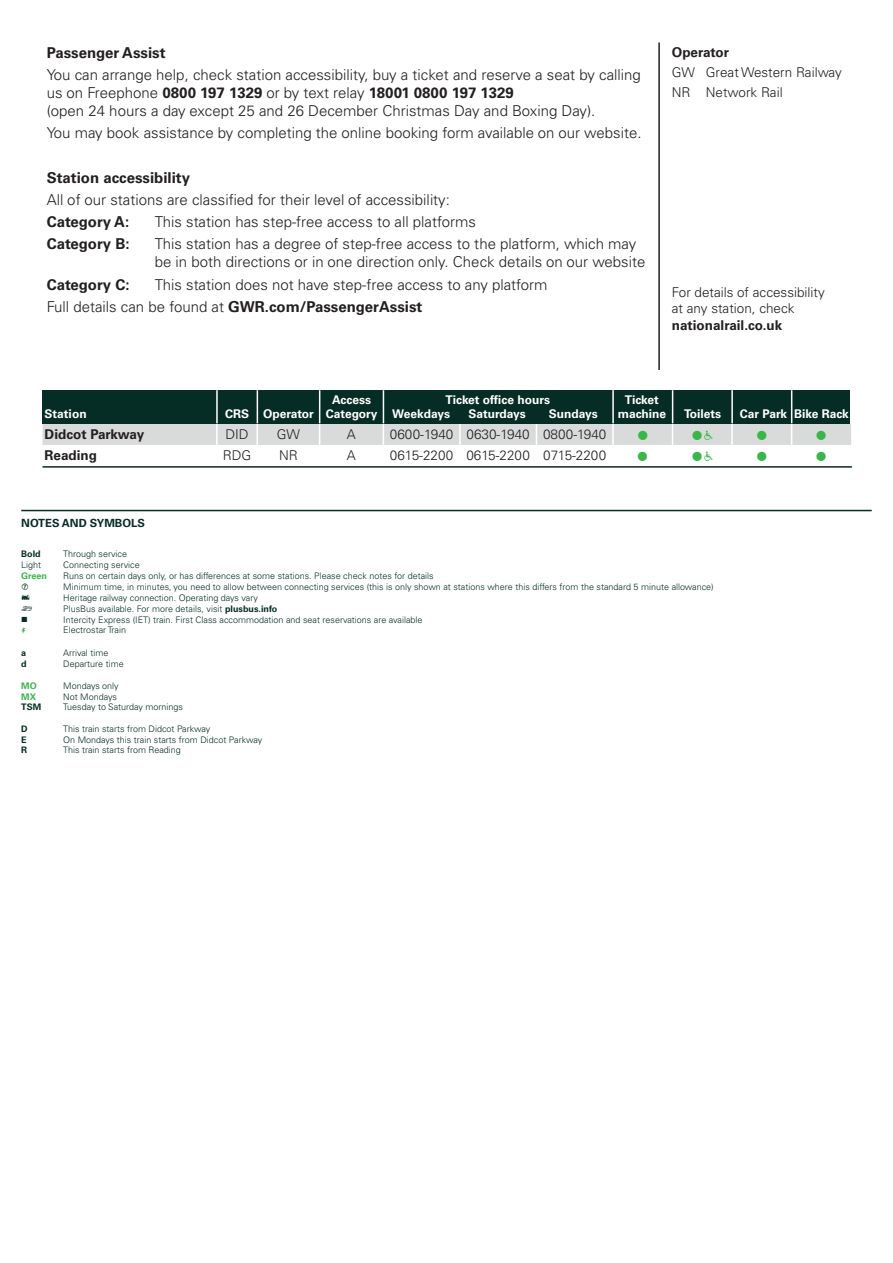
<style>
.page{position:relative;width:893px;height:1263px;background:#fff}
.page>*{position:absolute;margin:0;border:0;box-sizing:border-box;transform-origin:0 0}
.t1{font:300 15px/22.2px "Univers LT Pro 45";color:#231f20}
.t2{font:700 15px "Univers LT Pro 65";color:#231f20}
.t3{font:300 13.5px/20.4px "Univers LT Pro 45";color:#231f20}
.t4{font:700 13.5px "Univers LT Pro 65";color:#231f20}
.t5{font:13.5px "Trainset";color:#3ab54a}
.t6{font:700 12px/14.4px "Univers LT Pro 65";color:#fff;text-align:center}
.Route_Description{font:700 11.25px "Univers LT Pro 65";color:#052c25}
.Secondary_Location{font:300 9px "Univers LT Pro 45";color:#052c25}
.Primary_Location{font:700 9px "Univers LT Pro 65";color:#052c25}
.Bold_Electric_Left_Align{font:700 9px "Univers LT Pro 65";color:#3ab54a}
.Symbol_Daycoded_Dated__Electric__Notes{font:9px "Trainset";color:#3ab54a}
.Trainset_Green_Left{font:7.5px "Trainset";color:#052c25}
.s1{font-family:"Univers LT Pro 65";font-weight:700}
</style>
<div class="page">
<div style="left:43px;top:424px;width:808px;height:21px;background:#d9dbda"></div>
<div style="left:43px;top:390px;width:807px;height:33px;background:#052c25"></div>
<hr style="left:216px;top:390px;width:2px;height:33px;background:#fff">
<hr style="left:257px;top:390px;width:1px;height:33px;background:#fff">
<hr style="left:319px;top:390px;width:1px;height:33px;background:#fff">
<hr style="left:383px;top:390px;width:1px;height:33px;background:#fff">
<hr style="left:612px;top:390px;width:2px;height:33px;background:#fff">
<hr style="left:672px;top:390px;width:1px;height:33px;background:#fff">
<hr style="left:731px;top:390px;width:2px;height:33px;background:#fff">
<hr style="left:791px;top:390px;width:1px;height:33px;background:#fff">
<hr style="left:658px;top:43px;width:2px;height:327px;background:#231f20">
<hr style="left:43px;top:466px;width:809px;height:2px;background:#052c25">
<hr style="left:21px;top:510px;width:851px;height:1px;background:#052c25">
<p class="t1" style="left:47px;top:41px;width:596px"><span class="s1">Passenger Assist<br></span>You can arrange help, check station accessibility, buy a ticket and reserve a seat by calling</p>
<p class="t1" style="left:47px;top:83px;width:550px;line-height:18px">us on Freephone <span class="s1">0800 197 1329</span> or by text relay <span class="s1">18001 0800 197 1329<br></span>(open 24 hours a day except 25 and 26 December Christmas Day and Boxing Day).</p>
<p class="t1" style="left:47px;top:121px;width:596px">You may book assistance by completing the online booking form available on our website.</p>
<p class="t1" style="left:47px;top:166px;width:405px"><span class="s1">Station accessibility<br></span>All of our stations are classified for their level of accessibility:<br><span class="s1">Category A:</span></p>
<p class="t1" style="left:155px;top:210px;width:323px">This station has step-free access to all platforms</p>
<p class="t2" style="left:47px;top:234px;width:84px">Category B:</p>
<p class="t1" style="left:155px;top:235px;width:492px;line-height:18px">This station has a degree of step-free access to the platform, which may be in both directions or in one direction only. Check details on our website</p>
<p class="t2" style="left:47px;top:274px;width:84px">Category C:</p>
<p class="t1" style="left:47px;top:273px;width:502px;text-indent:108px">This station does not have step-free access to any platform<br>Full details can be found at <span class="s1">GWR.com/PassengerAssist</span></p>
<p class="t3" style="left:672px;top:41px;width:172px"><span class="s1">Operator<br></span>GW Great Western Railway<br>NR Network Rail</p>
<p class="t3" style="left:672px;top:284px;width:154px;line-height:16.2px">For details of accessibility at any station, check <span class="s1">nationalrail.co.uk</span></p>
<p class="t6" style="left:326px;top:392px;width:53px">Access<br>Category</p>
<p class="t6" style="left:446px;top:392px;width:106px">Ticket office hours</p>
<p class="t6" style="left:45px;top:406px;width:44px">Station</p>
<p class="t6" style="left:263px;top:406px;width:52px">Operator</p>
<p class="t6" style="left:392px;top:406px;width:59px">Weekdays</p>
<p class="t6" style="left:469px;top:406px;width:59px">Saturdays</p>
<p class="t6" style="left:549px;top:406px;width:51px">Sundays</p>
<p class="t6" style="left:225px;top:406px;width:25px">CRS</p>
<p class="t6" style="left:618px;top:392px;width:50px">Ticket machine</p>
<p class="t6" style="left:684px;top:406px;width:38px">Toilets</p>
<p class="t6" style="left:740px;top:406px;width:110px">Car Park Bike Rack</p>
<p class="t4" style="left:45px;top:425px;width:101px">Didcot Parkway</p>
<p class="t3" style="left:225px;top:424px;width:25px">DID</p>
<p class="t3" style="left:277px;top:424px;width:25px">GW</p>
<p class="t3" style="left:347px;top:424px;width:11px">A</p>
<p class="t3" style="left:390px;top:424px;width:218px">0600-1940 0630-1940 0800-1940</p>
<p class="t5" style="left:637px;top:427px;width:13px">D</p>
<p class="t5" style="left:691px;top:427px;width:23px">D O</p>
<p class="t5" style="left:756px;top:427px;width:13px">D</p>
<p class="t5" style="left:816px;top:427px;width:13px">D</p>
<p class="t4" style="left:45px;top:446px;width:54px">Reading</p>
<p class="t3" style="left:223px;top:445px;width:30px">RDG</p>
<p class="t3" style="left:279px;top:445px;width:20px">NR</p>
<p class="t3" style="left:347px;top:445px;width:11px">A</p>
<p class="t3" style="left:390px;top:445px;width:218px">0615-2200 0615-2200 0715-2200</p>
<p class="t5" style="left:637px;top:448px;width:13px">D</p>
<p class="t5" style="left:691px;top:448px;width:23px">D O</p>
<p class="t5" style="left:756px;top:448px;width:13px">D</p>
<p class="t5" style="left:816px;top:448px;width:13px">D</p>
<p class="Route_Description" style="left:21px;top:515px;width:125px">NOTES AND SYMBOLS</p>
<p class="Primary_Location" style="left:21px;top:548px;width:21px">Bold</p>
<p class="Secondary_Location" style="left:63px;top:548px;width:65px">Through service</p>
<p class="Secondary_Location" style="left:21px;top:559px;width:22px">Light</p>
<p class="Secondary_Location" style="left:63px;top:559px;width:78px">Connecting service</p>
<p class="Bold_Electric_Left_Align" style="left:21px;top:569px;width:27px">Green</p>
<p class="Secondary_Location" style="left:63px;top:570px;width:372px">Runs on certain days only, or has differences at some stations. Please check notes for details</p>
<p class="Trainset_Green_Left" style="left:21px;top:582px;width:9px">Ć</p>
<p class="Secondary_Location" style="left:63px;top:581px;width:652px">Minimum time, in minutes, you need to allow between connecting services (this is only shown at stations where this differs from the standard 5 minute allowance)</p>
<p class="Trainset_Green_Left" style="left:21px;top:593px;width:10px">&gt;</p>
<p class="Secondary_Location" style="left:63px;top:592px;width:196px">Heritage railway connection. Operating days vary</p>
<p class="Trainset_Green_Left" style="left:21px;top:604px;width:13px">¬</p>
<p class="Secondary_Location" style="left:63px;top:602px;width:216px">PlusBus available. For more details, visit <span class="s1">plusbus.info</span></p>
<p class="Trainset_Green_Left" style="left:21px;top:615px;width:8px">s</p>
<p class="Secondary_Location" style="left:63px;top:613px;width:361px">Intercity Express (IET) train. First Class accommodation and seat reservations are available</p>
<p class="Symbol_Daycoded_Dated__Electric__Notes" style="left:21px;top:625px;width:7px">E</p>
<p class="Secondary_Location" style="left:63px;top:624px;width:64px">Electrostar Train</p>
<p class="Primary_Location" style="left:21px;top:647px;width:7px">a</p>
<p class="Secondary_Location" style="left:63px;top:647px;width:47px">Arrival time</p>
<p class="Primary_Location" style="left:21px;top:658px;width:7px">d</p>
<p class="Secondary_Location" style="left:63px;top:658px;width:62px">Departure time</p>
<p class="Bold_Electric_Left_Align" style="left:21px;top:679px;width:17px">MO</p>
<p class="Secondary_Location" style="left:63px;top:680px;width:57px">Mondays only</p>
<p class="Bold_Electric_Left_Align" style="left:21px;top:690px;width:16px">MX</p>
<p class="Secondary_Location" style="left:63px;top:690px;width:55px">Not Mondays</p>
<p class="Primary_Location" style="left:21px;top:701px;width:21px">TSM</p>
<p class="Secondary_Location" style="left:63px;top:701px;width:121px">Tuesday to Saturday mornings</p>
<p class="Primary_Location" style="left:21px;top:722px;width:8px">D</p>
<p class="Secondary_Location" style="left:63px;top:723px;width:149px">This train starts from Didcot Parkway</p>
<p class="Primary_Location" style="left:21px;top:733px;width:7px">E</p>
<p class="Secondary_Location" style="left:63px;top:733px;width:201px">On Mondays this train starts from Didcot Parkway</p>
<p class="Primary_Location" style="left:21px;top:744px;width:8px">R</p>
<p class="Secondary_Location" style="left:63px;top:744px;width:119px">This train starts from Reading</p>
</div>
